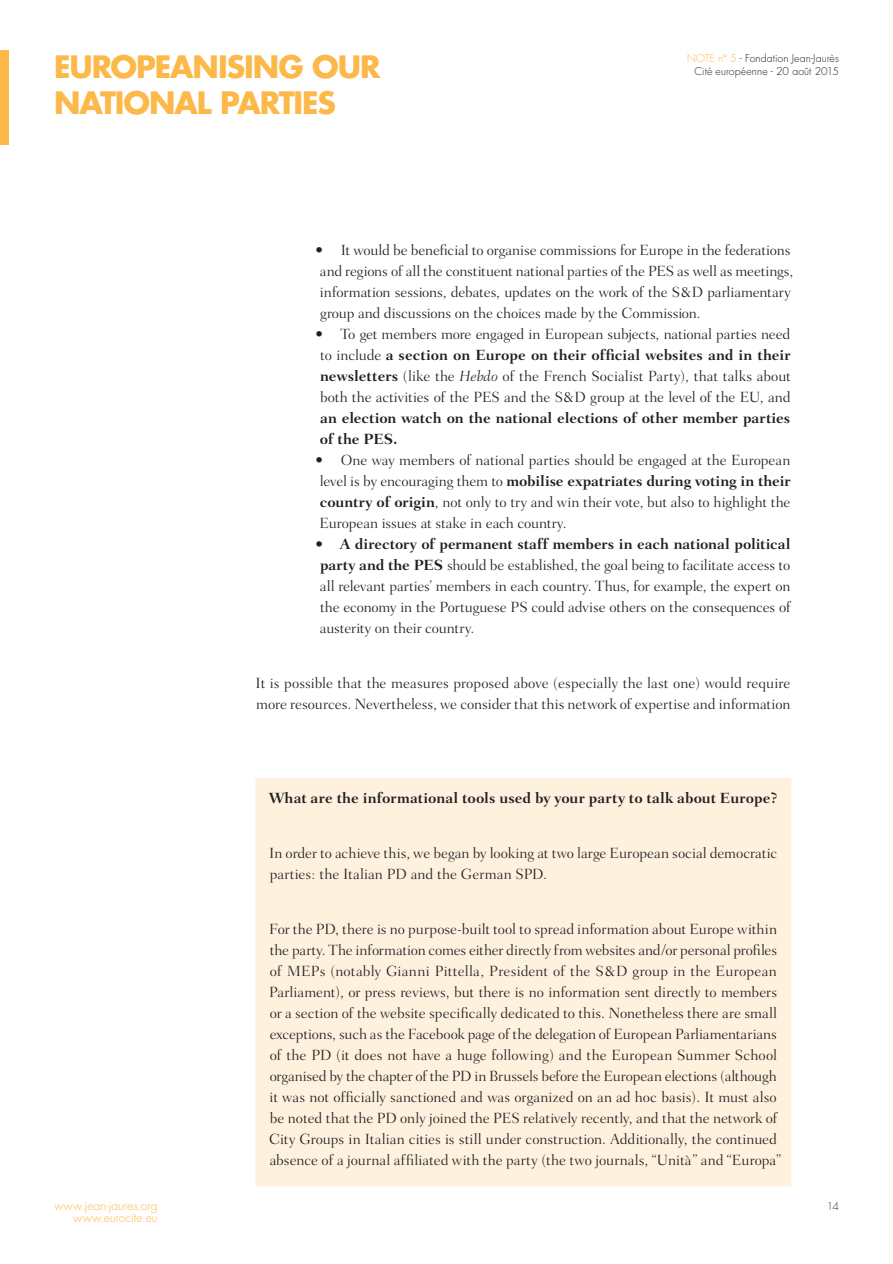
<style>
.page{position:relative;width:893px;height:1264px;background:#fff}
.page>*{position:absolute;margin:0;border:0;box-sizing:border-box;transform-origin:0 0}
.t1{font:700 30px/36px "Futura";letter-spacing:-.035em;color:#fcb848}
.TC_-Texte{font:300 15px/21px "Fairfield LH";letter-spacing:-.005em;color:#231f20}
.TC_-Texte-2{font:700 15px "Fairfield LH";letter-spacing:.01em;color:#231f20}
.t2{font:300 12px/12px "Futura";letter-spacing:.005em;color:#fcb848;text-align:right}
.t3{font:300 10.5px/12.6px "Futura";letter-spacing:.01em;color:#241e1b;text-align:right}
.t4{font:300 10.5px "Futura";color:#3e3734}
.s1{color:#fcb848}
.s2{font-weight:700}
.s3{font-style:italic}
</style>
<div class="page">
<div style="left:0;top:50px;width:9px;height:95px;background:#fcb848"></div>
<div style="left:256px;top:778px;width:534px;height:407px;background:#fef2df"></div>
<h1 class="t1" style="left:54px;top:48px;width:328px">EUROPEANISING OUR<br>NATIONAL PARTIES</h1>
<p class="t3" style="left:687px;top:52px;width:153px"><span class="s1">NOTE n° 5</span> - Fondation Jean-Jaurès<br>Cité européenne - 20 août 2015</p>
<p class="TC_-Texte" style="left:320px;top:239px;width:475px;text-indent:-5px">• It would be beneficial to organise commissions for Europe in the federations and regions of all the constituent national parties of the PES as well as meetings, information sessions, debates, updates on the work of the S&amp;D parliamentary group and discussions on the choices made by the Commission.</p>
<p class="TC_-Texte" style="left:320px;top:323px;width:472px;text-align:justify;text-indent:-5px">• To get members more engaged in European subjects, national parties need to include <span class="s2">a section on Europe on their official websites and in their newsletters</span> (like the <span class="s3">Hebdo</span> of the French Socialist Party), that talks about both the activities of the PES and the S&amp;D group at the level of the EU, and <span class="s2">an election watch on the national elections of other member parties of the PES.</span></p>
<p class="TC_-Texte" style="left:315px;top:449px;width:476px;text-align:justify">• One way members of national parties should be engaged at the European level is by encouraging them to <span class="s2">mobilise expatriates during voting in their country of origin</span>, not only to try and win their vote, but also to highlight the European issues at stake in each country.</p>
<p class="TC_-Texte" style="left:320px;top:533px;width:472px;text-align:justify;text-indent:-5px"><span class="s2">• A directory of permanent staff members in each national political party and the PES</span> should be established, the goal being to facilitate access to all relevant parties’ members in each country. Thus, for example, the expert on the economy in the Portuguese PS could advise others on the consequences of austerity on their country.</p>
<p class="TC_-Texte" style="left:256px;top:672px;width:536px">It is possible that the measures proposed above (especially the last one) would require more resources. Nevertheless, we consider that this network of expertise and information</p>
<p class="TC_-Texte-2" style="left:269px;top:789px;width:510px">What are the informational tools used by your party to talk about Europe?</p>
<p class="TC_-Texte" style="left:269px;top:842px;width:509px">In order to achieve this, we began by looking at two large European social democratic parties: the Italian PD and the German SPD.</p>
<p class="t2" style="left:54px;top:1199px;width:105px">www.jean-jaures.org www.eurocite.eu</p>
<p class="TC_-Texte" style="left:269px;top:918px;width:513px">For the PD, there is no purpose-built tool to spread information about Europe within the party. The information comes either directly from websites and/or personal profiles of MEPs (notably Gianni Pittella, President of the S&amp;D group in the European Parliament), or press reviews, but there is no information sent directly to members or a section of the website specifically dedicated to this. Nonetheless there are small exceptions, such as the Facebook page of the delegation of European Parliamentarians of the PD (it does not have a huge following) and the European Summer School organised by the chapter of the PD in Brussels before the European elections (although it was not officially sanctioned and was organized on an ad hoc basis). It must also be noted that the PD only joined the PES relatively recently, and that the network of City Groups in Italian cities is still under construction. Additionally, the continued absence of a journal affiliated with the party (the two journals, “Unità” and “Europa”</p>
<p class="t4" style="left:826px;top:1198px;width:14px">14</p>
</div>
